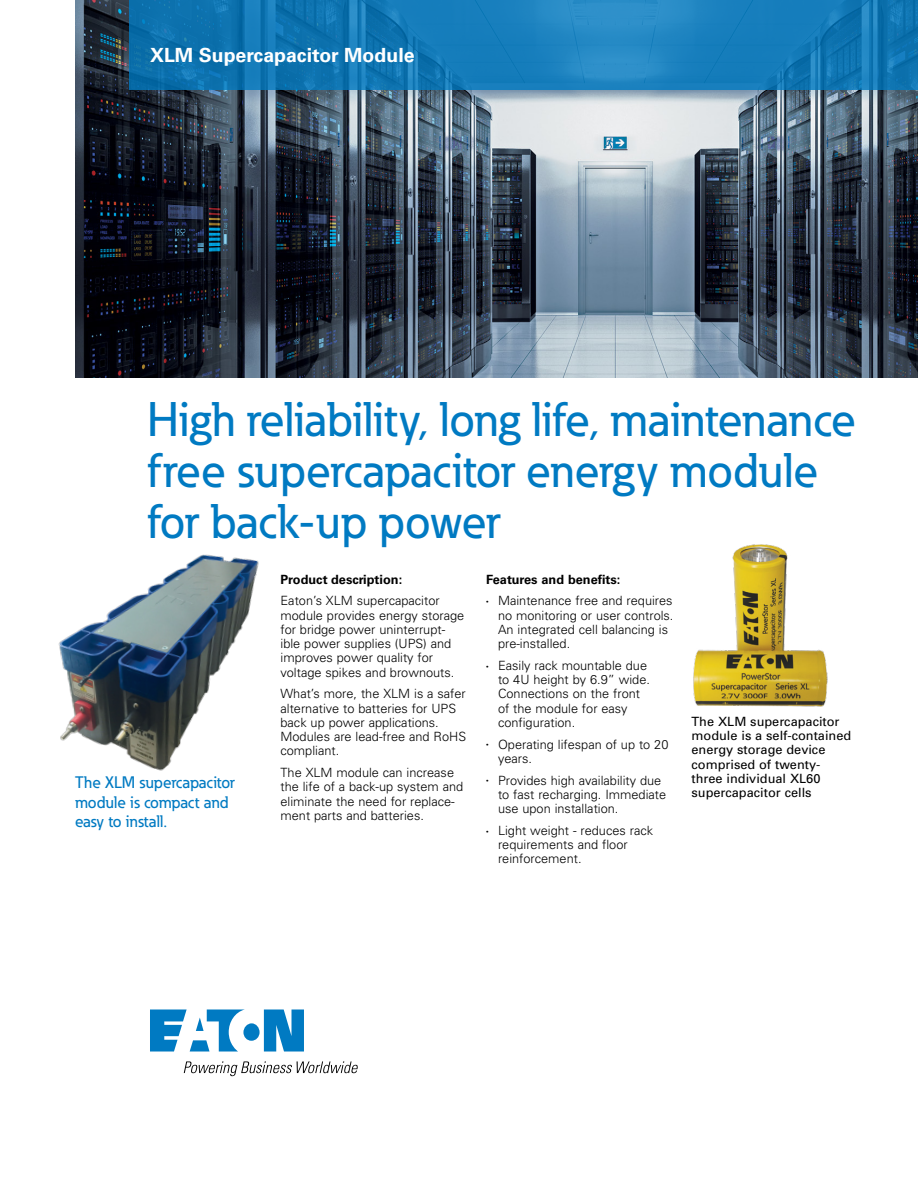
<style>
.page{position:relative;width:918px;height:1188px;background:#fff}
.page>*{position:absolute;margin:0;border:0;box-sizing:border-box;transform-origin:0 0}
.t1{font:500 48px/51px "Eaton";color:#007ac2}
.t2{font:700 19.5px "Univers LT Std";color:#fff}
.t3{font:500 16.5px/19.5px "Eaton";color:#007ac2}
.t4{font:300 12.75px/14.2px "Univers";color:#000}
.t5{font:12.75px/14.2px "Univers";color:#000}
.t6{font:700 12.75px "Univers LT Std";color:#000}
.s1{font-family:"Myriad Pro";font-weight:400;font-size:9px}
</style>
<div class="page">
<img style="left:75px;top:0;width:843px;height:378px">
<img style="left:58px;top:554px;width:201px;height:217px">
<img style="left:693px;top:544px;width:135px;height:163px">
<svg style="left:129px;top:0;width:789px;height:90px"></svg>
<svg style="left:150px;top:1010px;width:154px;height:42px"></svg>
<svg style="left:184px;top:1061px;width:174px;height:15px"></svg>
<h2 class="t2" style="left:150px;top:43px;width:266px">XLM Supercapacitor Module</h2>
<h1 class="t1" style="left:147px;top:393px;width:710px">High reliability, long life, maintenance free supercapacitor energy module for back-up power</h1>
<p class="t3" style="left:75px;top:773px;width:162px">The XLM supercapacitor module is compact and easy to install.</p>
<p class="t6" style="left:281px;top:572px;width:123px">Product description:</p>
<p class="t4" style="left:281px;top:593px;width:185px">Eaton’s XLM supercapacitor module provides energy storage for bridge power uninterrupt&shy;ible power supplies (UPS) and improves power quality for voltage spikes and brownouts.</p>
<p class="t4" style="left:281px;top:686px;width:187px">What’s more, the XLM is a safer alternative to batteries for UPS back up power applications.<br>Modules are lead-free and RoHS compliant.</p>
<p class="t4" style="left:281px;top:765px;width:184px">The XLM module can increase the life of a back-up system and eliminate the need for replace&shy;ment parts and batteries.</p>
<p class="t6" style="left:486px;top:572px;width:136px">Features and benefits:</p>
<p class="t4" style="left:498px;top:593px;width:177px;text-indent:-12px"><span class="s1">•</span> Maintenance free and requires no monitoring or user controls.<br>An integrated cell balancing is pre-installed.</p>
<p class="t4" style="left:498px;top:658px;width:154px;text-indent:-12px"><span class="s1">•</span> Easily rack mountable due to 4U height by 6.9” wide.<br>Connections on the front of the module for easy configuration.</p>
<p class="t4" style="left:498px;top:737px;width:172px;text-indent:-12px"><span class="s1">•</span> Operating lifespan of up to 20 years.</p>
<p class="t4" style="left:498px;top:773px;width:170px;text-indent:-12px"><span class="s1">•</span> Provides high availability due to fast recharging. Immediate use upon installation.</p>
<p class="t4" style="left:498px;top:823px;width:157px;text-indent:-12px"><span class="s1">•</span> Light weight - reduces rack requirements and floor reinforcement.</p>
<p class="t5" style="left:692px;top:714px;width:161px">The XLM supercapacitor module is a self-contained energy storage device comprised of twenty&shy;three individual XL60 supercapacitor cells</p>
</div>
